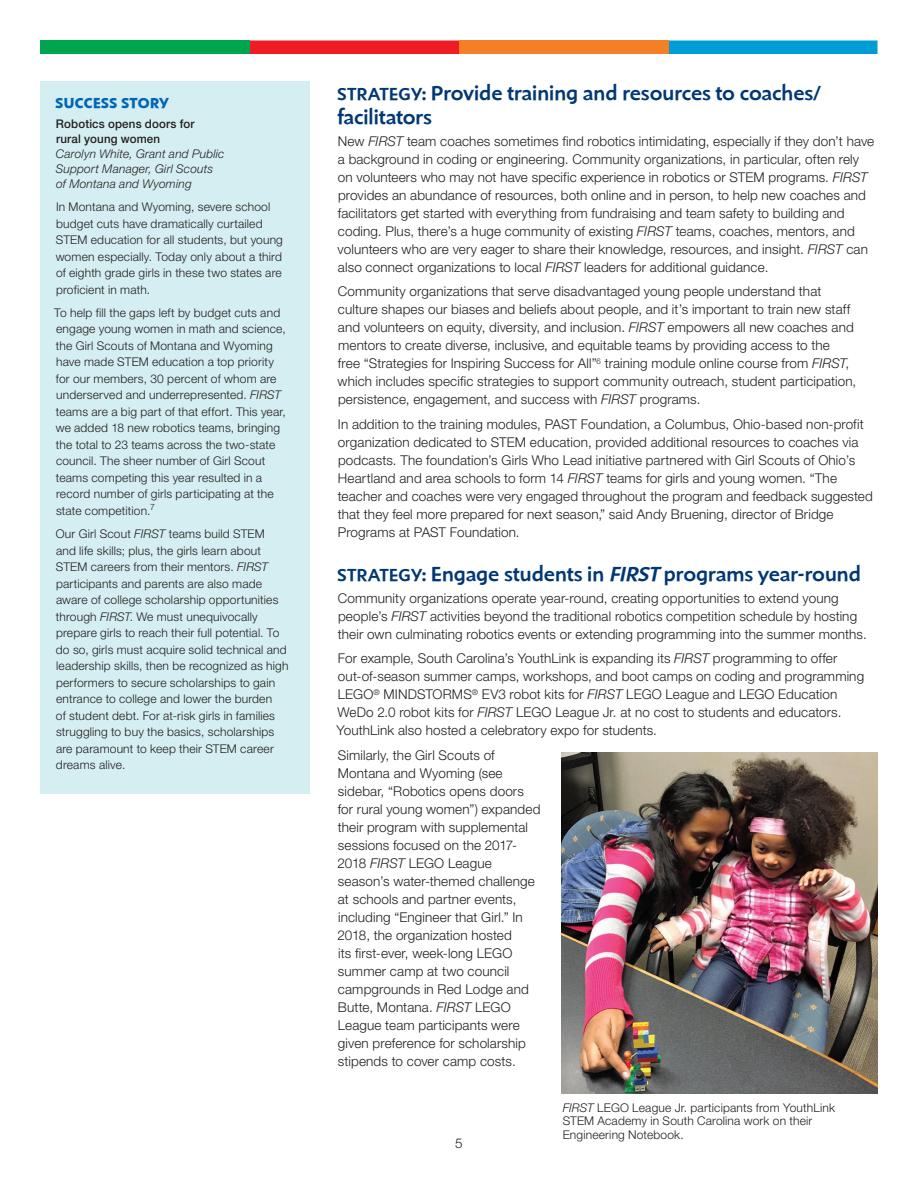
<style>
.page{position:relative;width:918px;height:1188px;background:#fff}
.page>*{position:absolute;margin:0;border:0;box-sizing:border-box;transform-origin:0 0}
.t1{font:500 21px/24px "Shinn RR";letter-spacing:.005em;color:#013874}
.t2{font:700 15px "Shinn RR";letter-spacing:.035em;color:#0166b3}
.t3{font:300 13.5px/18px "Helvetica Neue";letter-spacing:.01em;color:#231f20}
.t4{font:300 12px/16.5px "Helvetica Neue";letter-spacing:.015em;color:#231f20}
.t5{font:italic 300 12px/15px "Helvetica Neue";letter-spacing:.015em;color:#231f20}
.t6{font:500 12px/15px "Helvetica Neue";letter-spacing:.015em;color:#231f20;scale:.96 1}
.s1{font-style:italic}
.s2{font-size:18px}
</style>
<div class="page">
<div style="left:40px;top:81px;width:270px;height:713px;background:#d5eef1"></div>
<svg style="left:668px;top:40px;width:210px;height:14px;background:#0a9fd6"></svg>
<div style="left:459px;top:40px;width:209px;height:14px;background:#f47f26"></div>
<div style="left:250px;top:40px;width:209px;height:14px;background:#ee1d23"></div>
<div style="left:40px;top:40px;width:210px;height:14px;background:#00a54f"></div>
<img style="left:561px;top:752px;width:317px;height:341px">
<p class="t2" style="left:56px;top:94px;width:115px">SUCCESS STORY</p>
<p class="t6" style="left:56px;top:116px;width:146px">Robotics opens doors for rural young women</p>
<p class="t5" style="left:56px;top:146px;width:170px">Carolyn White, Grant and Public<br>Support Manager, Girl Scouts of Montana and Wyoming</p>
<p class="t4" style="left:56px;top:198px;width:229px">In Montana and Wyoming, severe school budget cuts have dramatically curtailed STEM education for all students, but young women especially. Today only about a third of eighth grade girls in these two states are proficient in math.</p>
<p class="t4" style="left:54px;top:304px;width:233px">To help fill the gaps left by budget cuts and engage young women in math and science, the Girl Scouts of Montana and Wyoming have made STEM education a top priority for our members, 30 percent of whom are underserved and underrepresented. <span class="s1">FIRST </span>teams are a big part of that effort. This year, we added 18 new robotics teams, bringing the total to 23 teams across the two-state council. The sheer number of Girl Scout teams competing this year resulted in a record number of girls participating at the state competition.<sup>7</sup></p>
<p class="t4" style="left:56px;top:525px;width:234px">Our Girl Scout <span class="s1">FIRST</span> teams build STEM<br>and life skills; plus, the girls learn about STEM careers from their mentors. <span class="s1">FIRST </span>participants and parents are also made aware of college scholarship opportunities through <span class="s1">FIRST</span>. We must unequivocally prepare girls to reach their full potential. To do so, girls must acquire solid technical and leadership skills, then be recognized as high performers to secure scholarships to gain entrance to college and lower the burden<br>of student debt. For at-risk girls in families struggling to buy the basics, scholarships are paramount to keep their STEM career dreams alive.</p>
<h1 class="t1" style="left:338px;top:81px;width:485px"><span class="s2">STRATEGY</span>: Provide training and resources to coaches/ facilitators</h1>
<p class="t3" style="left:338px;top:132px;width:538px">New <span class="s1">FIRST</span> team coaches sometimes find robotics intimidating, especially if they don’t have a background in coding or engineering. Community organizations, in particular, often rely on volunteers who may not have specific experience in robotics or STEM programs. <span class="s1">FIRST </span>provides an abundance of resources, both online and in person, to help new coaches and facilitators get started with everything from fundraising and team safety to building and coding. Plus, there’s a huge community of existing <span class="s1">FIRST</span> teams, coaches, mentors, and volunteers who are very eager to share their knowledge, resources, and insight. <span class="s1">FIRST</span> can also connect organizations to local <span class="s1">FIRST</span> leaders for additional guidance.</p>
<p class="t3" style="left:338px;top:282px;width:520px">Community organizations that serve disadvantaged young people understand that culture shapes our biases and beliefs about people, and it’s important to train new staff and volunteers on equity, diversity, and inclusion. <span class="s1">FIRST</span> empowers all new coaches and mentors to create diverse, inclusive, and equitable teams by providing access to the<br>free “Strategies for Inspiring Success for All”<sup>6</sup> training module online course from <span class="s1">FIRST</span>, which includes specific strategies to support community outreach, student participation, persistence, engagement, and success with <span class="s1">FIRST</span> programs.</p>
<p class="t3" style="left:338px;top:415px;width:537px">In addition to the training modules, PAST Foundation, a Columbus, Ohio-based non-profit organization dedicated to STEM education, provided additional resources to coaches via podcasts. The foundation’s Girls Who Lead initiative partnered with Girl Scouts of Ohio’s Heartland and area schools to form 14 <span class="s1">FIRST</span> teams for girls and young women. “The teacher and coaches were very engaged throughout the program and feedback suggested that they feel more prepared for next season,” said Andy Bruening, director of Bridge Programs at PAST Foundation.</p>
<h1 class="t1" style="left:338px;top:562px;width:525px"><span class="s2">STRATEGY</span>: Engage students in <span class="s1">FIRST</span> programs year-round</h1>
<p class="t3" style="left:338px;top:589px;width:531px">Community organizations operate year-round, creating opportunities to extend young people’s <span class="s1">FIRST</span> activities beyond the traditional robotics competition schedule by hosting their own culminating robotics events or extending programming into the summer months.</p>
<p class="t3" style="left:336px;top:649px;width:529px">For example, South Carolina’s YouthLink is expanding its <span class="s1">FIRST</span> programming to offer out-of-season summer camps, workshops, and boot camps on coding and programming LEGO<sup>®</sup> MINDSTORMS<sup>®</sup> EV3 robot kits for <span class="s1">FIRST</span> LEGO League and LEGO Education WeDo 2.0 robot kits for <span class="s1">FIRST</span> LEGO League Jr. at no cost to students and educators.<br>YouthLink also hosted a celebratory expo for students.</p>
<p class="t3" style="left:338px;top:746px;width:204px">Similarly, the Girl Scouts of<br>Montana and Wyoming (see sidebar, “Robotics opens doors for rural young women”) expanded their program with supplemental sessions focused on the 2017-<br>2018 <span class="s1">FIRST</span> LEGO League season’s water-themed challenge at schools and partner events, including “Engineer that Girl.” In<br>2018, the organization hosted<br>its first-ever, week-long LEGO summer camp at two council campgrounds in Red Lodge and<br>Butte, Montana. <span class="s1">FIRST</span> LEGO<br>League team participants were given preference for scholarship stipends to cover camp costs.</p>
<p class="t4" style="left:563px;top:1100px;width:274px;line-height:13.5px"><span class="s1">FIRST</span> LEGO League Jr. participants from YouthLink<br>STEM Academy in South Carolina work on their<br>Engineering Notebook.</p>
<p class="t3" style="left:455px;top:1133px;width:9px">5</p>
</div>
